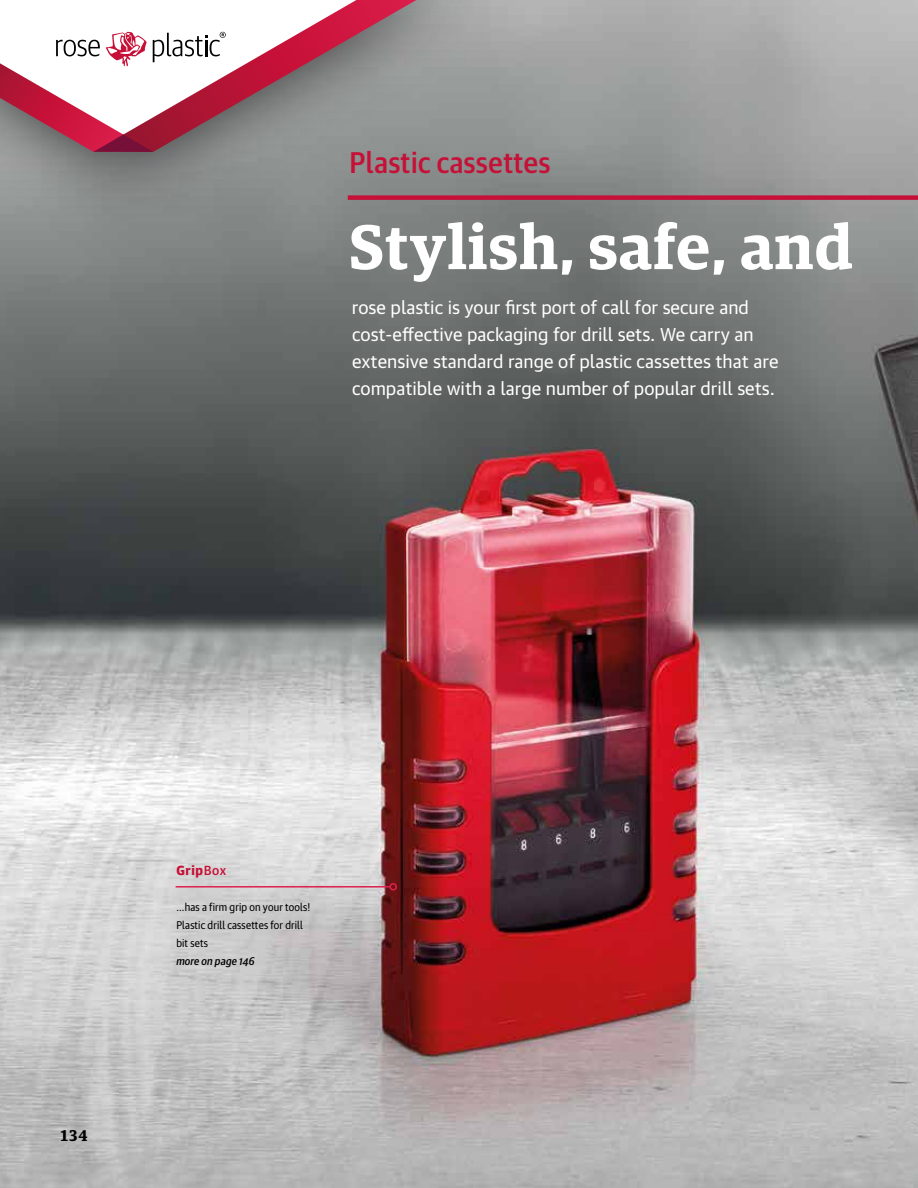
<style>
.page{position:relative;width:918px;height:1188px;background:#fff}
.page>*{position:absolute;margin:0;border:0;box-sizing:border-box;transform-origin:0 0}
.t1{font:600 63px "Guardian Egyp";letter-spacing:.02em;color:#fff}
.t2{font:500 30px "Guardian Sans Narrow";letter-spacing:.02em;color:#c61037}
.t3{font:18px/27px "Guardian Text Sans";color:#fff}
.t4{font:700 15px "Guardian Text Egyp";color:#000}
.t5{font:900 12.75px "Guardian Text Sans";color:#c61037}
.t6{font:11.25px/18px "Guardian Sans Narrow";letter-spacing:.015em;color:#000}
.t7{font:italic 500 11.25px "Guardian Sans Narrow";letter-spacing:.015em;color:#000}
.s1{font-weight:500}
</style>
<div class="page">
<img style="left:0;top:0;width:918px;height:1188px">
<div style="left:0;top:0;width:491px;height:220px;background:#000;opacity:.7"></div>
<svg style="left:0;top:0;width:116px;height:32px"></svg>
<svg style="left:116px;top:0;width:300px;height:152px"></svg>
<svg style="left:0;top:32px;width:226px;height:120px"></svg>
<hr style="left:176px;top:886px;width:214px;height:2px;background:#df204f">
<div style="left:389px;top:883px;width:8px;height:8px;border:2px solid #df204f;border-radius:50%"></div>
<div style="left:348px;top:195px;width:570px;height:5px;background:#c61037"></div>
<h2 class="t2" style="left:349px;top:141px;width:202px">Plastic cassettes</h2>
<h1 class="t1" style="left:349px;top:201px;width:505px">Stylish, safe, and</h1>
<p class="t3" style="left:352px;top:292px;width:428px">rose plastic is your first port of call for secure and cost-effective packaging for drill sets. We carry an extensive standard range of plastic cassettes that are compatible with a large number of popular drill sets.</p>
<p class="t4" style="left:60px;top:1123px;width:30px">134</p>
<p class="t5" style="left:176px;top:860px;width:51px">Grip<span class="s1">Box</span></p>
<p class="t6" style="left:176px;top:897px;width:136px">...has a firm grip on your tools!<br>Plastic drill cassettes for drill bit sets</p>
<p class="t7" style="left:176px;top:953px;width:80px">more on page 146</p>
</div>
